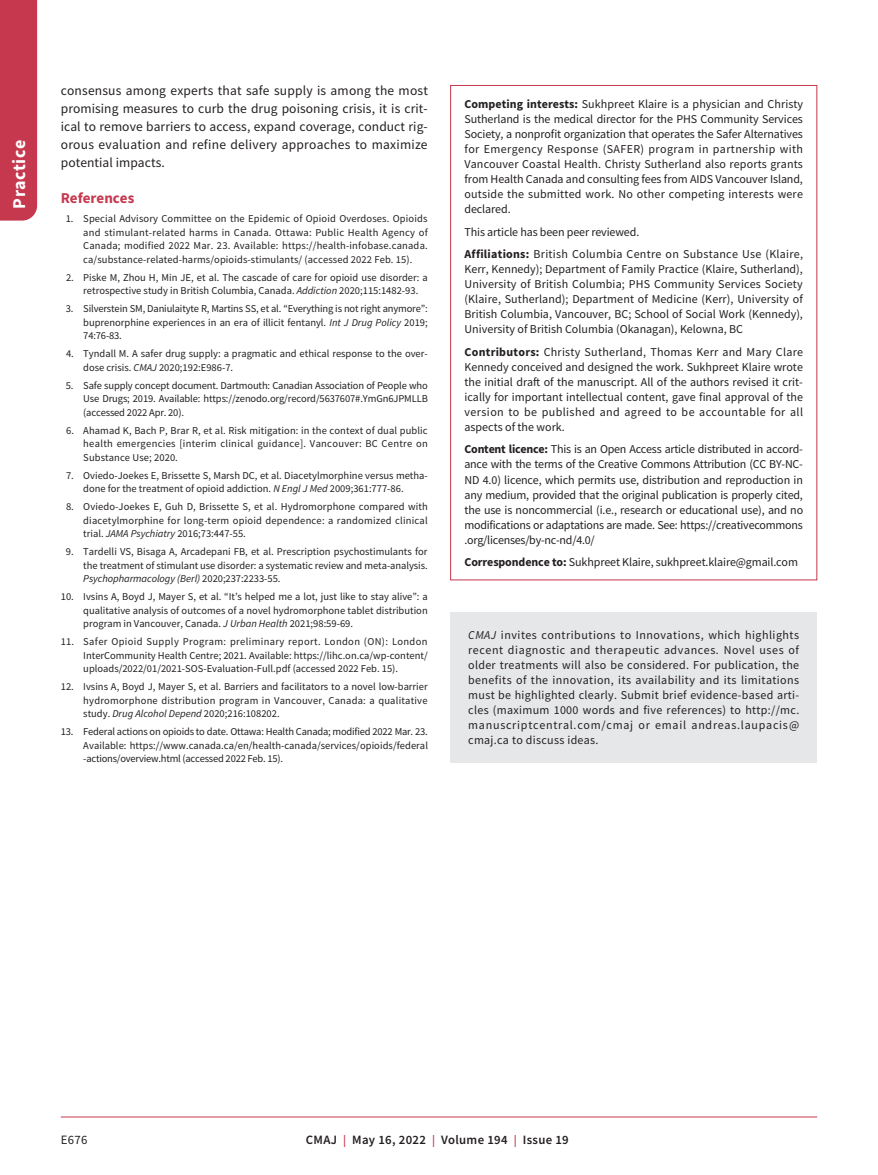
<style>
.page{position:relative;width:878px;height:1175px;background:#fff}
.page>*{position:absolute;margin:0;border:0;box-sizing:border-box;transform-origin:0 0}
.t1{font:700 18px "Source Sans Pro";letter-spacing:.025em;color:#fff}
.t2{font:700 15px "Source Sans Pro";color:#c5384e}
.t3{font:13.5px/18px "Source Sans Pro";letter-spacing:.02em;color:#231f20;text-align:justify}
.t4{font:600 12.75px "Source Sans Pro";letter-spacing:.025em;color:#231f20}
.t5{font:12.75px "Source Sans Pro";color:#231f20}
.t6{font:12px/15px "Source Sans Pro";color:#231f20;text-align:justify}
.t7{font:12px/22.5px "Source Sans Pro";letter-spacing:.02em;color:#231f20}
.t8{font:10.5px/13.5px "Source Sans Pro";color:#231f20;text-align:justify}
.s1{font-style:italic}
.s2{font-weight:700}
.s3{font-size:12px;color:#c5384e}
</style>
<div class="page">
<div style="left:0;top:0;width:37px;height:220px;background:#c5384e"></div>
<hr style="left:61px;top:1116px;width:756px;height:1px;background:#c5384e">
<div style="left:450px;top:612px;width:367px;height:150px;background:#e6e7e9"></div>
<h1 class="t1" style="left:7px;top:208px;width:70px;rotate:-90deg">Practice</h1>
<p class="t3" style="left:61px;top:81px;width:368px">consensus among experts that safe supply is among the most promising measures to curb the drug poisoning crisis, it is crit&shy;ical to remove barriers to access, expand coverage, conduct rig&shy;orous evaluation and refine delivery approaches to maximize potential impacts.</p>
<h2 class="t2" style="left:61px;top:187px;width:75px">References</h2>
<p class="t8" style="left:83px;top:212px;width:346px;text-indent:-17px">1. Special Advisory Committee on the Epidemic of Opioid Overdoses. Opioids and stimulant-related harms in Canada. Ottawa: Public Health Agency of Canada; modified 2022 Mar. 23. Available: https://health-infobase.canada. ca/substance-related-harms/opioids-stimulants/ (accessed 2022 Feb. 15).</p>
<p class="t8" style="left:83px;top:270px;width:346px;text-indent:-17px">2. Piske M, Zhou H, Min JE, et al. The cascade of care for opioid use disorder: a retrospective study in British Columbia, Canada. <span class="s1">Addiction</span> 2020;115:1482-93.</p>
<p class="t8" style="left:83px;top:302px;width:346px;text-indent:-17px">3. Silverstein SM, Daniulaityte R, Martins SS, et al. “Everything is not right anymore”: buprenorphine experiences in an era of illicit fentanyl. <span class="s1">Int J Drug Policy</span> 2019; 74:76-83.</p>
<p class="t8" style="left:83px;top:347px;width:346px;text-indent:-17px">4. Tyndall M. A safer drug supply: a pragmatic and ethical response to the over&shy;dose crisis. <span class="s1">CMAJ</span> 2020;192:E986-7.</p>
<p class="t8" style="left:83px;top:378px;width:346px;text-indent:-17px">5. Safe supply concept document. Dartmouth: Canadian Association of People who Use Drugs; 2019. Available: https://zenodo.org/record/5637607#.YmGn6JPMLLB (accessed 2022 Apr. 20).</p>
<p class="t8" style="left:83px;top:423px;width:346px;text-indent:-17px">6. Ahamad K, Bach P, Brar R, et al. Risk mitigation: in the context of dual public health emergencies [interim clinical guidance]. Vancouver: BC Centre on Substance Use; 2020.</p>
<p class="t8" style="left:83px;top:468px;width:346px;text-indent:-17px">7. Oviedo-Joekes E, Brissette S, Marsh DC, et al. Diacetylmorphine versus metha&shy;done for the treatment of opioid addiction. <span class="s1">N Engl J Med</span> 2009;361:777-86.</p>
<p class="t8" style="left:83px;top:500px;width:346px;text-indent:-17px">8. Oviedo-Joekes E, Guh D, Brissette S, et al. Hydromorphone compared with diacetylmorphine for long-term opioid dependence: a randomized clinical trial. <span class="s1">JAMA Psychiatry</span> 2016;73:447-55.</p>
<p class="t8" style="left:83px;top:545px;width:346px;text-indent:-17px">9. Tardelli VS, Bisaga A, Arcadepani FB, et al. Prescription psychostimulants for the treatment of stimulant use disorder: a systematic review and meta-analysis.<br><span class="s1">Psychopharmacology (Berl)</span> 2020;237:2233-55.</p>
<p class="t8" style="left:83px;top:590px;width:346px;text-indent:-23px">10. Ivsins A, Boyd J, Mayer S, et al. “It’s helped me a lot, just like to stay alive”: a qualitative analysis of outcomes of a novel hydromorphone tablet distribution program in Vancouver, Canada. <span class="s1">J Urban Health</span> 2021;98:59-69.</p>
<p class="t8" style="left:83px;top:635px;width:346px;text-indent:-23px">11. Safer Opioid Supply Program: preliminary report. London (ON): London InterCommunity Health Centre; 2021. Available: https://lihc.on.ca/wp-content/ uploads/2022/01/2021-SOS-Evaluation-Full.pdf (accessed 2022 Feb. 15).</p>
<p class="t8" style="left:83px;top:680px;width:346px;text-indent:-23px">12. Ivsins A, Boyd J, Mayer S, et al. Barriers and facilitators to a novel low-barrier hydromorphone distribution program in Vancouver, Canada: a qualitative study. <span class="s1">Drug Alcohol Depend</span> 2020;216:108202.</p>
<p class="t8" style="left:83px;top:725px;width:346px;text-indent:-23px">13. Federal actions on opioids to date. Ottawa: Health Canada; modified 2022 Mar. 23.<br>Available: https://www.canada.ca/en/health-canada/services/opioids/federal -actions/overview.html (accessed 2022 Feb. 15).</p>
<p class="t6" style="left:464px;top:97px;width:340px"><span class="s2">Competing interests:</span> Sukhpreet Klaire is a physician and Christy Sutherland is the medical director for the PHS Community Services Society, a nonprofit organization that operates the Safer Alternatives for Emergency Response (SAFER) program in partnership with Vancouver Coastal Health. Christy Sutherland also reports grants from Health Canada and consulting fees from AIDS Vancouver Island, outside the submitted work. No other competing interests were declared.</p>
<p class="t7" style="left:464px;top:221px;width:340px">This article has been peer reviewed.<br><span class="s2">Affiliations:</span> British Columbia Centre on Substance Use (Klaire,</p>
<p class="t6" style="left:464px;top:262px;width:340px">Kerr, Kennedy); Department of Family Practice (Klaire, Sutherland), University of British Columbia; PHS Community Services Society (Klaire, Sutherland); Department of Medicine (Kerr), University of British Columbia, Vancouver, BC; School of Social Work (Kennedy), University of British Columbia (Okanagan), Kelowna, BC</p>
<p class="t6" style="left:464px;top:344px;width:340px"><span class="s2">Contributors:</span> Christy Sutherland, Thomas Kerr and Mary Clare Kennedy conceived and designed the work. Sukhpreet Klaire wrote the initial draft of the manuscript. All of the authors revised it crit&shy;ically for important intellectual content, gave final approval of the version to be published and agreed to be accountable for all aspects of the work.</p>
<p class="t6" style="left:464px;top:442px;width:340px"><span class="s2">Content licence:</span> This is an Open Access article distributed in accord&shy;ance with the terms of the Creative Commons Attribution (CC BY-NC-ND 4.0) licence, which permits use, distribution and reproduction in any medium, provided that the original publication is properly cited, the use is noncommercial (i.e., research or educational use), and no modifications or adaptations are made. See: https://creativecommons .org/licenses/by-nc-nd/4.0/</p>
<p class="t6" style="left:464px;top:554px;width:335px"><span class="s2">Correspondence to:</span> Sukhpreet Klaire, sukhpreet.klaire@gmail.com</p>
<p class="t6" style="left:468px;top:627px;width:332px"><span class="s1">CMAJ</span> invites contributions to Innovations, which highlights recent diagnostic and therapeutic advances. Novel uses of older treatments will also be considered. For publication, the benefits of the innovation, its availability and its limitations must be highlighted clearly. Submit brief evidence-based arti&shy;cles (maximum 1000 words and five references) to http://mc. manuscriptcentral.com/cmaj or email andreas.laupacis@ cmaj.ca to discuss ideas.</p>
<p class="t5" style="left:61px;top:1132px;width:28px">E676</p>
<p class="t4" style="left:306px;top:1131px;width:264px">CMAJ <span class="s3">|</span> May 16, 2022 <span class="s3">|</span> Volume 194 <span class="s3">|</span> Issue 19</p>
</div>
